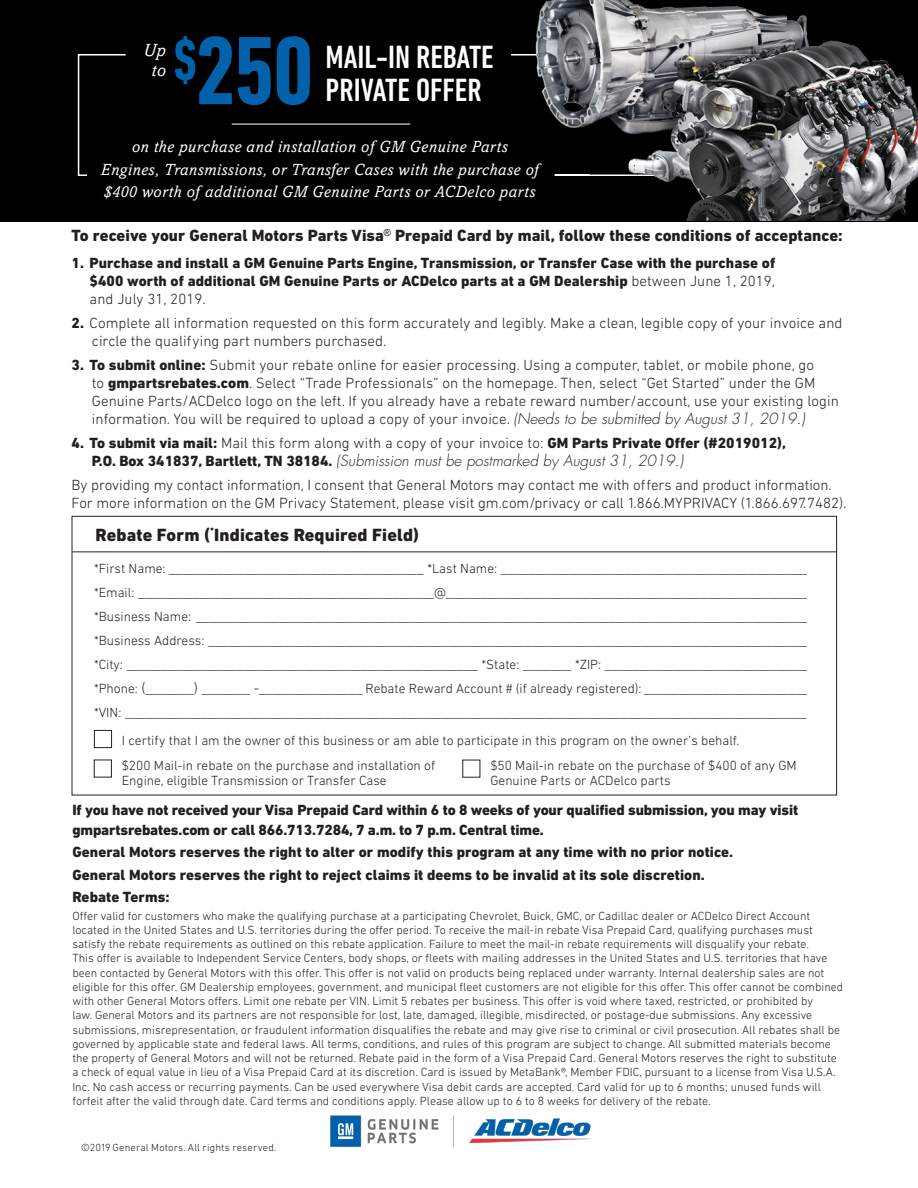
<style>
.page{position:relative;width:918px;height:1188px;background:#fff}
.page>*{position:absolute;margin:0;border:0;box-sizing:border-box;transform-origin:0 0}
.t1{font:700 condensed 98.7px "DIN Next LT Pro";color:#0161aa}
.t2{font:500 condensed 32.85px "DIN Next LT Pro";color:#fff}
.t3{font:800 18px "DIN Next LT Pro";letter-spacing:.01em;color:#231f20}
.t4{font:italic 18px "Amasis MT Pro";color:#fff}
.t5{font:italic 16.5px/22.5px "Amasis MT Pro";letter-spacing:.03em;color:#fff;text-align:center}
.t6{font:800 16.5px "DIN Next LT Pro";letter-spacing:.005em;color:#231f20}
.t7{font:300 15px/18px "DIN Next LT Pro";letter-spacing:.005em;color:#231f20}
.t8{font:800 15px/18px "DIN Next LT Pro";letter-spacing:.005em;color:#231f20}
.t9{font:300 13.5px/15px "DIN Next LT Pro";color:#231f20}
.t10{font:300 12px/14.2px "DIN Next LT Pro";color:#231f20}
.t11{font:300 10.5px "DIN Next LT Pro";letter-spacing:.015em;color:#231f20}
.s1{font-weight:300}
.s2{font-weight:800}
.s3{font-family:"Futura LT Pro";font-style:italic}
.s4{font-family:"Futura LT Pro";font-weight:300;font-style:italic}
.s5{font-size:13.5px}
</style>
<div class="page">
<hr style="left:72px;top:551px;width:764px;height:1px;background:#231f20">
<div style="left:0;top:0;width:918px;height:222px;background:#000001"></div>
<hr style="left:232px;top:124px;width:178px;height:1px;background:#fff">
<svg style="left:77px;top:54px;width:49px;height:122px"></svg>
<img style="left:522px;top:0;width:396px;height:220px">
<img style="left:330px;top:1115px;width:261px;height:32px">
<div style="left:94px;top:730px;width:18px;height:18px;border:1px solid #231f20"></div>
<div style="left:462px;top:760px;width:18px;height:18px;border:1px solid #231f20"></div>
<p class="t4" style="left:144px;top:40px;width:24px">Up</p>
<p class="t4" style="left:151px;top:59px;width:16px">to</p>
<p class="t1" style="left:173px;top:15px;width:142px"><sup>$</sup>250</p>
<p class="t2" style="left:326px;top:38px;width:170px">MAIL-IN REBATE</p>
<p class="t2" style="left:326px;top:71px;width:158px">PRIVATE OFFER</p>
<p class="t5" style="left:101px;top:136px;width:439px">on the purchase and installation of GM Genuine Parts<br>Engines, Transmissions, or Transfer Cases with the purchase of $400 worth of additional GM Genuine Parts or ACDelco parts</p>
<p class="t6" style="left:72px;top:226px;width:773px">To receive your General Motors Parts Visa<sup>®</sup> Prepaid Card by mail, follow these conditions of acceptance:</p>
<p class="t8" style="left:90px;top:254px;width:687px;text-align:justify;text-indent:-18px">1. Purchase and install a GM Genuine Parts Engine, Transmission, or Transfer Case with the purchase of $400 worth of additional GM Genuine Parts or ACDelco parts at a GM Dealership <span class="s1">between June 1, 2019, and July 31, 2019.</span></p>
<p class="t7" style="left:92px;top:314px;width:752px;text-indent:-20px"><span class="s2">2.</span> Complete all information requested on this form accurately and legibly. Make a clean, legible copy of your invoice and circle the qualifying part numbers purchased.</p>
<p class="t7" style="left:92px;top:356px;width:748px;text-indent:-20px"><span class="s2">3. To submit online:</span> Submit your rebate online for easier processing. Using a computer, tablet, or mobile phone, go<br>to <span class="s2">gmpartsrebates.com</span>. Select “Trade Professionals” on the homepage. Then, select “Get Started” under the GM Genuine Parts/ACDelco logo on the left. If you already have a rebate reward number/account, use your existing login information. You will be required to upload a copy of your invoice. <span class="s3">(Needs to be submitted by August 31, 2019.)</span></p>
<p class="t8" style="left:92px;top:434px;width:696px;text-indent:-20px">4. To submit via mail: <span class="s1">Mail this form along with a copy of your invoice to:</span> GM Parts Private Offer (#2019012),<br>P.O. Box 341837, Bartlett, TN 38184. <span class="s4">(Submission must be postmarked by August 31, 2019.)</span></p>
<p class="t7" style="left:72px;top:476px;width:776px">By providing my contact information, I consent that General Motors may contact me with offers and product information.<br>For more information on the GM Privacy Statement, please visit gm.com/privacy or call 1.866.MYPRIVACY (1.866.697.7482).</p>
<p class="t3" style="left:96px;top:524px;width:325px">Rebate Form (<sup>*</sup>Indicates Required Field)</p>
<p class="t7" style="left:94px;top:558px;width:732px"><span class="s5">*First Name:</span> _____________________________________ <span class="s5">*Last Name:</span> _______________________________________________</p>
<p class="t7" style="left:94px;top:582px;width:725px"><span class="s5">*Email:</span> ___________________________________________<span class="s5">@</span>______________________________________________________</p>
<p class="t7" style="left:94px;top:606px;width:730px"><span class="s5">*Business Name:</span> ___________________________________________________________________________________________</p>
<p class="t7" style="left:94px;top:630px;width:728px"><span class="s5">*Business Address:</span> _________________________________________________________________________________________</p>
<p class="t7" style="left:94px;top:654px;width:719px"><span class="s5">*City:</span> ___________________________________________________ <span class="s5">*State:</span> _______ <span class="s5">*ZIP:</span> ______________________________</p>
<p class="t7" style="left:94px;top:678px;width:731px"><span class="s5">*Phone:</span> (_______) _______ -_______________ <span class="s5">Rebate Reward Account # (if already registered):</span> __________________________</p>
<p class="t7" style="left:94px;top:702px;width:714px"><span class="s5">*VIN:</span> ___________________________________________________________________________________________________</p>
<p class="t9" style="left:122px;top:733px;width:619px">I certify that I am the owner of this business or am able to participate in this program on the owner’s behalf.</p>
<p class="t9" style="left:490px;top:758px;width:308px">$50 Mail-in rebate on the purchase of $400 of any GM<br>Genuine Parts or ACDelco parts</p>
<p class="t9" style="left:122px;top:758px;width:315px">$200 Mail-in rebate on the purchase and installation of</p>
<p class="t9" style="left:122px;top:773px;width:266px">Engine, eligible Transmission or Transfer Case</p>
<p class="t8" style="left:72px;top:800px;width:727px;line-height:19.5px">If you have not received your Visa Prepaid Card within 6 to 8 weeks of your qualified submission, you may visit gmpartsrebates.com or call 866.713.7284, 7 a.m. to 7 p.m. Central time.</p>
<p class="t8" style="left:72px;top:843px;width:662px">General Motors reserves the right to alter or modify this program at any time with no prior notice.</p>
<p class="t8" style="left:72px;top:866px;width:634px">General Motors reserves the right to reject claims it deems to be invalid at its sole discretion.</p>
<p class="t8" style="left:72px;top:888px;width:99px">Rebate Terms:</p>
<p class="t10" style="left:72px;top:908px;width:772px">Offer valid for customers who make the qualifying purchase at a participating Chevrolet, Buick, GMC, or Cadillac dealer or ACDelco Direct Account located in the United States and U.S. territories during the offer period. To receive the mail-in rebate Visa Prepaid Card, qualifying purchases must satisfy the rebate requirements as outlined on this rebate application. Failure to meet the mail-in rebate requirements will disqualify your rebate.<br>This offer is available to Independent Service Centers, body shops, or fleets with mailing addresses in the United States and U.S. territories that have been contacted by General Motors with this offer. This offer is not valid on products being replaced under warranty. Internal dealership sales are not eligible for this offer. GM Dealership employees, government, and municipal fleet customers are not eligible for this offer. This offer cannot be combined with other General Motors offers. Limit one rebate per VIN. Limit 5 rebates per business. This offer is void where taxed, restricted, or prohibited by<br>law. General Motors and its partners are not responsible for lost, late, damaged, illegible, misdirected, or postage-due submissions. Any excessive submissions, misrepresentation, or fraudulent information disqualifies the rebate and may give rise to criminal or civil prosecution. All rebates shall be governed by applicable state and federal laws. All terms, conditions, and rules of this program are subject to change. All submitted materials become the property of General Motors and will not be returned. Rebate paid in the form of a Visa Prepaid Card. General Motors reserves the right to substitute a check of equal value in lieu of a Visa Prepaid Card at its discretion. Card is issued by MetaBank®, Member FDIC, pursuant to a license from Visa U.S.A.<br>Inc. No cash access or recurring payments. Can be used everywhere Visa debit cards are accepted. Card valid for up to 6 months; unused funds will forfeit after the valid through date. Card terms and conditions apply. Please allow up to 6 to 8 weeks for delivery of the rebate.</p>
<p class="t11" style="left:81px;top:1141px;width:197px">©2019 General Motors. All rights reserved.</p>
</div>
